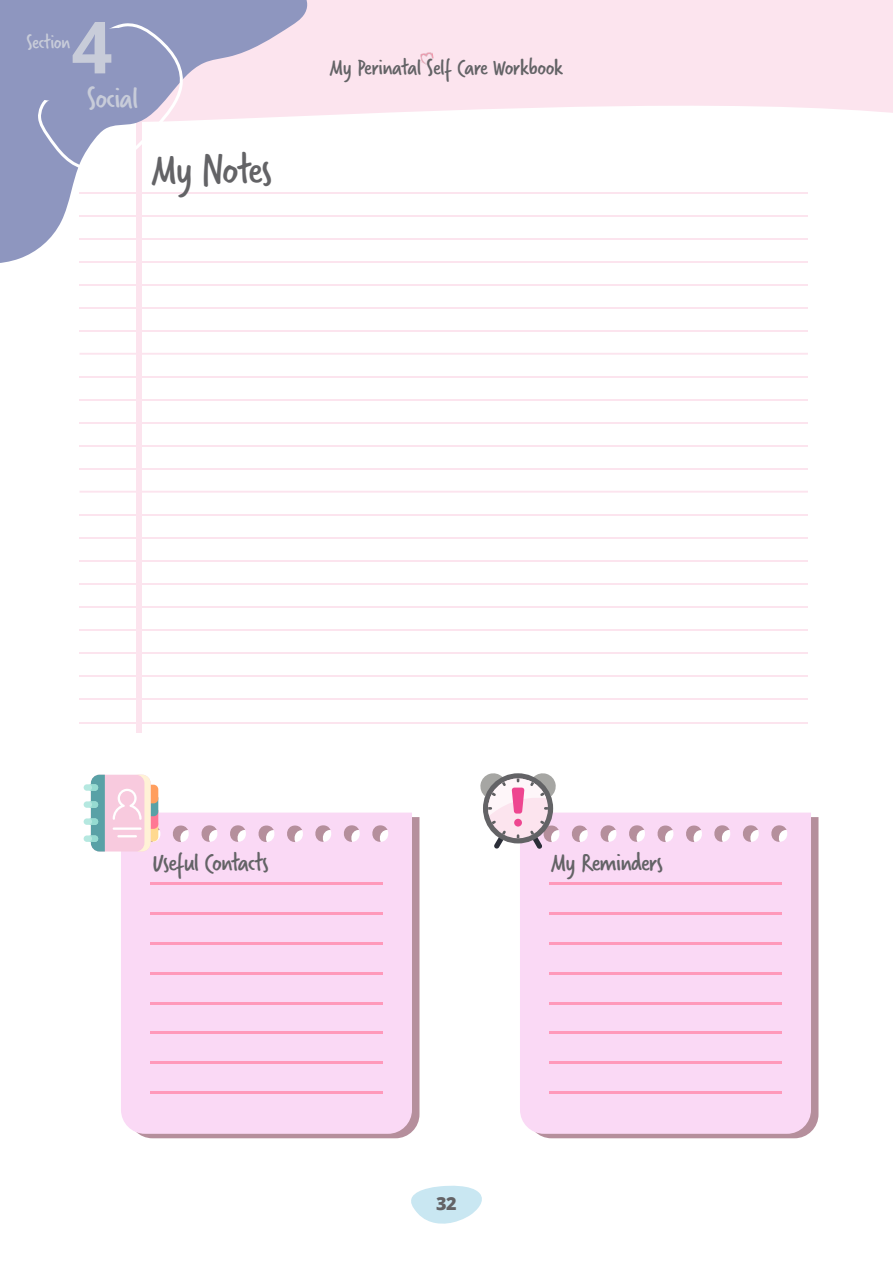
<style>
.page{position:relative;width:893px;height:1263px;background:#fff}
.page>*{position:absolute;margin:0;border:0;box-sizing:border-box;transform-origin:0 0}
.Title_60_pt{font:700 72px "Open Sans";color:#c8ccd9}
.Title_80_pt{font:45px "Verveine";letter-spacing:-.03em;color:#636366}
.Title_80_pt-2{font:32.4px "Verveine";letter-spacing:-.03em;color:#c8ccd9}
.Title_80_pt-3{font:27px "Verveine";letter-spacing:-.03em;color:#636366}
.t1{font:24px "Verveine";letter-spacing:-.02em;color:#636366}
.Title_60_pt-2{font:21.6px "Verveine";letter-spacing:-.03em;color:#c8ccd9}
.t2{font:800 18px "Open Sans";color:#636366}
</style>
<div class="page">
<div style="left:308px;top:0;width:585px;height:116px;background:#fce4ee"></div>
<hr style="left:79px;top:192px;width:729px;height:2px;background:#fce4ee">
<hr style="left:79px;top:215px;width:729px;height:2px;background:#fce4ee">
<hr style="left:79px;top:238px;width:729px;height:2px;background:#fce4ee">
<hr style="left:79px;top:261px;width:729px;height:2px;background:#fce4ee">
<hr style="left:79px;top:284px;width:729px;height:2px;background:#fce4ee">
<hr style="left:79px;top:307px;width:729px;height:2px;background:#fce4ee">
<hr style="left:79px;top:330px;width:729px;height:2px;background:#fce4ee">
<svg style="left:79px;top:353px;width:729px;height:2px"></svg>
<hr style="left:79px;top:376px;width:729px;height:2px;background:#fce4ee">
<hr style="left:79px;top:399px;width:729px;height:2px;background:#fce4ee">
<hr style="left:79px;top:445px;width:729px;height:2px;background:#fce4ee">
<hr style="left:79px;top:468px;width:729px;height:2px;background:#fce4ee">
<svg style="left:79px;top:491px;width:729px;height:2px"></svg>
<hr style="left:79px;top:514px;width:729px;height:2px;background:#fce4ee">
<hr style="left:79px;top:537px;width:729px;height:2px;background:#fce4ee">
<hr style="left:79px;top:560px;width:729px;height:2px;background:#fce4ee">
<hr style="left:79px;top:583px;width:729px;height:2px;background:#fce4ee">
<hr style="left:79px;top:606px;width:729px;height:2px;background:#fce4ee">
<hr style="left:79px;top:629px;width:729px;height:1px;background:#fce4ee">
<hr style="left:79px;top:652px;width:729px;height:1px;background:#fce4ee">
<hr style="left:79px;top:675px;width:729px;height:1px;background:#fce4ee">
<hr style="left:79px;top:698px;width:729px;height:1px;background:#fce4ee">
<div style="left:136px;top:121px;width:5px;height:611px;background:#fce4ee"></div>
<hr style="left:79px;top:722px;width:729px;height:1px;background:#fce4ee">
<svg style="left:0;top:0;width:308px;height:264px"></svg>
<svg style="left:6px;top:20px;width:178px;height:150px"></svg>
<hr style="left:79px;top:422px;width:729px;height:2px;background:#fce4ee">
<svg style="left:411px;top:1185px;width:71px;height:39px"></svg>
<img style="left:420px;top:52px;width:15px;height:14px">
<div style="left:139px;top:817px;width:280px;height:321px;background:#b58f9c"></div>
<div style="left:121px;top:812px;width:291px;height:322px;background:#fad9f5"></div>
<hr style="left:150px;top:882px;width:233px;height:3px;background:#ff99ba">
<hr style="left:150px;top:912px;width:233px;height:3px;background:#ff99ba">
<hr style="left:150px;top:942px;width:233px;height:3px;background:#ff99ba">
<hr style="left:150px;top:972px;width:233px;height:2px;background:#ff99ba">
<hr style="left:150px;top:1002px;width:233px;height:2px;background:#ff99ba">
<hr style="left:150px;top:1031px;width:233px;height:3px;background:#ff99ba">
<hr style="left:150px;top:1061px;width:233px;height:3px;background:#ff99ba">
<hr style="left:150px;top:1091px;width:233px;height:2px;background:#ff99ba">
<div style="left:91px;top:775px;width:60px;height:76px;background:#f8cade;border-radius:9px"></div>
<div style="left:84px;top:784px;width:14px;height:7px;background:#b5e8e0;border-radius:3px"></div>
<div style="left:84px;top:801px;width:14px;height:7px;background:#b5e8e0;border-radius:3px"></div>
<div style="left:84px;top:818px;width:14px;height:7px;background:#b5e8e0;border-radius:3px"></div>
<div style="left:84px;top:835px;width:14px;height:7px;background:#b5e8e0;border-radius:3px"></div>
<svg style="left:89px;top:775px;width:16px;height:76px"></svg>
<svg style="left:113px;top:775px;width:45px;height:76px"></svg>
<hr style="left:113px;top:827px;width:29px;height:3px;background:#fff">
<hr style="left:117px;top:835px;width:20px;height:2px;background:#fff">
<div style="left:538px;top:817px;width:280px;height:321px;background:#b58f9c"></div>
<div style="left:520px;top:812px;width:291px;height:322px;background:#fad9f5"></div>
<hr style="left:549px;top:882px;width:233px;height:3px;background:#ff99ba">
<hr style="left:549px;top:912px;width:233px;height:3px;background:#ff99ba">
<hr style="left:549px;top:942px;width:233px;height:3px;background:#ff99ba">
<hr style="left:549px;top:972px;width:233px;height:2px;background:#ff99ba">
<hr style="left:549px;top:1002px;width:233px;height:2px;background:#ff99ba">
<hr style="left:549px;top:1031px;width:233px;height:3px;background:#ff99ba">
<hr style="left:549px;top:1061px;width:233px;height:3px;background:#ff99ba">
<hr style="left:549px;top:1091px;width:233px;height:2px;background:#ff99ba">
<svg style="left:480px;top:773px;width:76px;height:76px"></svg>
<div style="left:514px;top:819px;width:8px;height:7px;background:#ee4690;border-radius:50%"></div>
<p class="Title_60_pt" style="left:71px;top:-3px;width:43px">4</p>
<p class="Title_60_pt-2" style="left:26px;top:27px;width:45px">Section</p>
<p class="Title_80_pt-2" style="left:87px;top:76px;width:53px">Social</p>
<p class="Title_80_pt" style="left:152px;top:138px;width:122px">My Notes</p>
<p class="t1" style="left:330px;top:50px;width:235px">My Perinatal Self Care Workbook</p>
<p class="Title_80_pt-3" style="left:152px;top:843px;width:118px">Useful Contacts</p>
<p class="Title_80_pt-3" style="left:551px;top:843px;width:113px">My Reminders</p>
<p class="t2" style="left:436px;top:1190px;width:22px">32</p>
</div>
